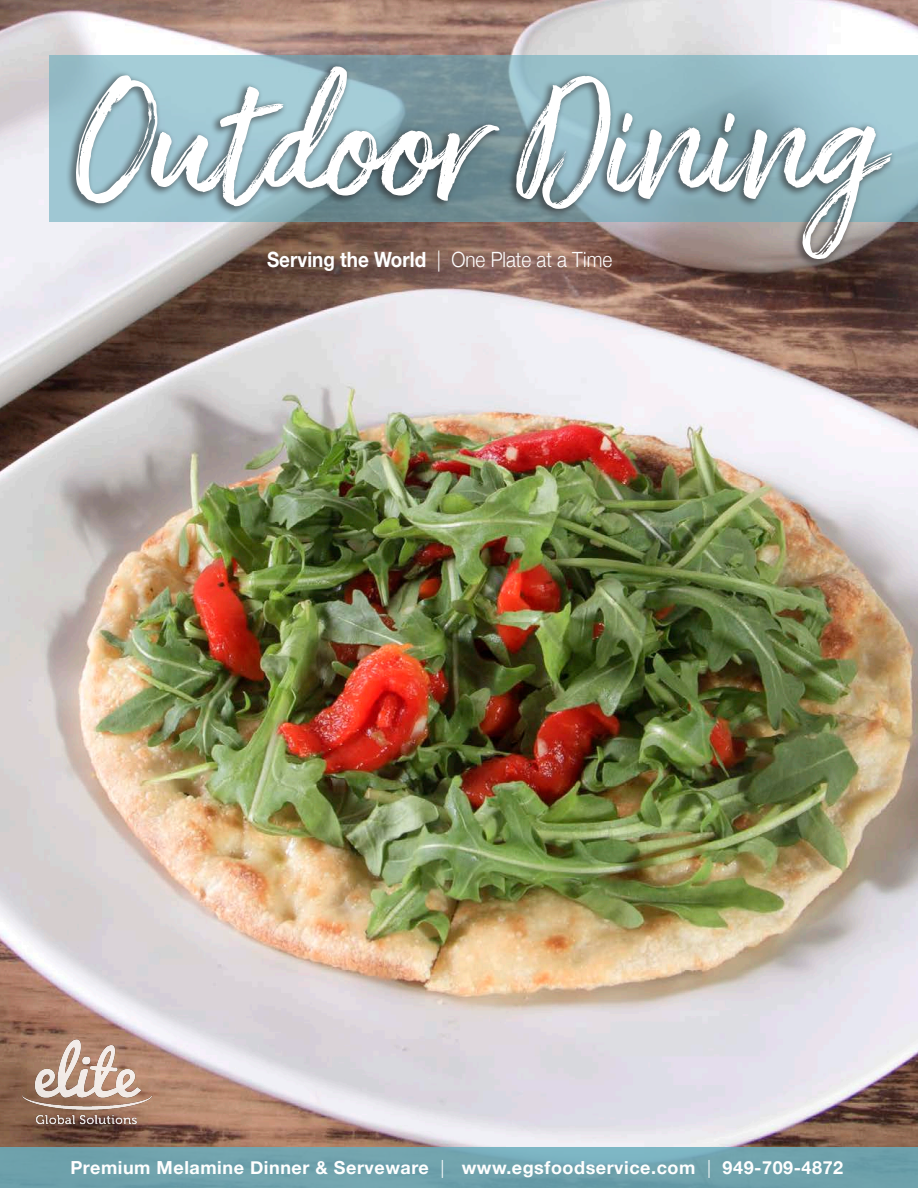
<style>
.page{position:relative;width:918px;height:1188px;background:#fff}
.page>*{position:absolute;margin:0;border:0;box-sizing:border-box;transform-origin:0 0}
.t1{font:165px "Amithen";color:#fff}
.t2{font:300 21px "Helvetica Neue";color:#fff;scale:.9 1}
.t3{font:700 18px "Helvetica Neue";letter-spacing:.03em;color:#fff}
.s1{font-weight:700}
.s2{font-weight:300}
</style>
<div class="page">
<img style="left:0;top:0;width:918px;height:1148px">
<svg style="left:0;top:1148px;width:918px;height:40px;background:#6fa2ad"></svg>
<svg style="left:50px;top:56px;width:868px;height:166px;background:#98bec8"></svg>
<div style="left:66px;top:61px;width:830px;height:208px;background:#231f20;opacity:.53"></div>
<img style="left:0;top:1024px;width:174px;height:112px">
<p class="t1" style="left:76px;top:43px;width:806px">Outdoor Dining</p>
<p class="t2" style="left:267px;top:242px;width:385px"><span class="s1">Serving the World</span> | One Plate at a Time</p>
<p class="t3" style="left:70px;top:1153px;width:774px">Premium Melamine Dinner &amp; Serveware <span class="s2">|</span> www.egsfoodservice.com <span class="s2">|</span> 949-709-4872</p>
</div>
